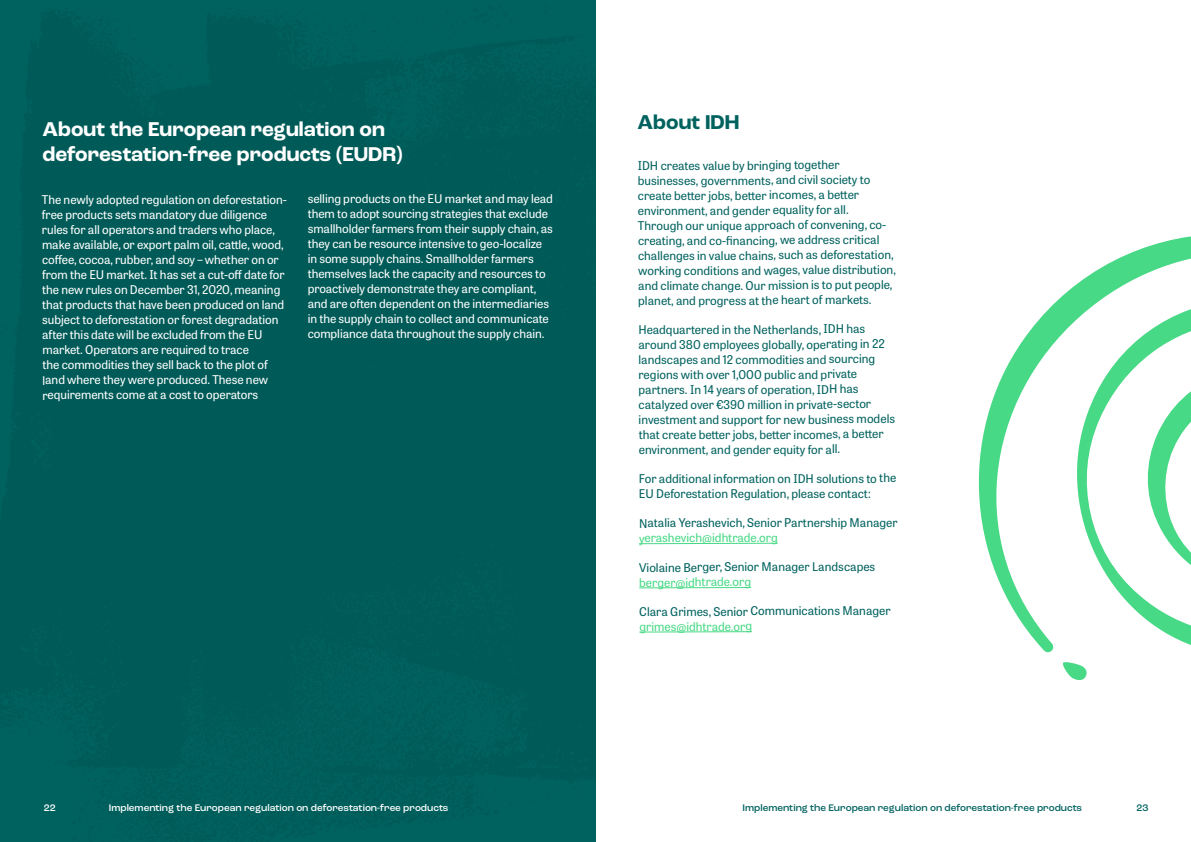
<style>
.page{position:relative;width:1191px;height:842px;background:#fff}
.page>*{position:absolute;margin:0;border:0;box-sizing:border-box;transform-origin:0 0}
.t1{font:700 21px/25.2px "Roc Grotesk";color:#fff}
.t2{font:700 21px "Roc Grotesk";letter-spacing:-.005em;color:#00625f}
.t3{font:12px/15px "Tablet Gothic";letter-spacing:-.005em;color:#00625f}
.t4{font:12px/15px "Tablet Gothic";letter-spacing:-.01em;color:#fff}
.t5{font:12px "Tablet Gothic";letter-spacing:-.005em;color:#47d985}
.t6{font:500 10px "Roc Grotesk";color:#fff}
.t7{font:500 10px "Roc Grotesk";color:#00625f}
</style>
<div class="page">
<div style="left:0;top:0;width:595px;height:842px;background:#005b58"></div>
<svg style="left:978px;top:236px;width:213px;height:445px"></svg>
<svg style="left:639px;top:543px;width:139px;height:1px"></svg>
<svg style="left:639px;top:587px;width:112px;height:1px"></svg>
<svg style="left:639px;top:631px;width:113px;height:2px"></svg>
<h1 class="t1" style="left:43px;top:117px;width:361px">About the European regulation on deforestation-free products (EUDR)</h1>
<p class="t4" style="left:308px;top:191px;width:247px">selling products on the EU market and may lead them to adopt sourcing strategies that exclude smallholder farmers from their supply chain, as they can be resource intensive to geo-localize in some supply chains. Smallholder farmers themselves lack the capacity and resources to proactively demonstrate they are compliant, and are often dependent on the intermediaries in the supply chain to collect and communicate compliance data throughout the supply chain.</p>
<p class="t4" style="left:42px;top:192px;width:246px">The newly adopted regulation on deforestation&shy;free products sets mandatory due diligence rules for all operators and traders who place, make available, or export palm oil, cattle, wood, coffee, cocoa, rubber, and soy – whether on or from the EU market. It has set a cut-off date for the new rules on December 31, 2020, meaning that products that have been produced on land subject to deforestation or forest degradation after this date will be excluded from the EU market. Operators are required to trace<br>the commodities they sell back to the plot of land where they were produced. These new requirements come at a cost to operators</p>
<h1 class="t2" style="left:637px;top:109px;width:104px">About IDH</h1>
<p class="t3" style="left:638px;top:157px;width:260px">IDH creates value by bringing together businesses, governments, and civil society to create better jobs, better incomes, a better environment, and gender equality for all.<br>Through our unique approach of convening, co&shy;creating, and co-financing, we address critical challenges in value chains, such as deforestation, working conditions and wages, value distribution, and climate change. Our mission is to put people, planet, and progress at the heart of markets.</p>
<p class="t3" style="left:638px;top:321px;width:258px">Headquartered in the Netherlands, IDH has around 380 employees globally, operating in 22 landscapes and 12 commodities and sourcing regions with over 1,000 public and private partners. In 14 years of operation, IDH has catalyzed over €390 million in private-sector investment and support for new business models that create better jobs, better incomes, a better environment, and gender equity for all.</p>
<p class="t3" style="left:639px;top:470px;width:259px">For additional information on IDH solutions to the<br>EU Deforestation Regulation, please contact:</p>
<p class="t3" style="left:639px;top:515px;width:260px">Natalia Yerashevich, Senior Partnership Manager</p>
<p class="t5" style="left:639px;top:530px;width:140px">yerashevich@idhtrade.org</p>
<p class="t3" style="left:639px;top:559px;width:238px">Violaine Berger, Senior Manager Landscapes</p>
<p class="t5" style="left:639px;top:574px;width:113px">berger@idhtrade.org</p>
<p class="t3" style="left:639px;top:603px;width:253px">Clara Grimes, Senior Communications Manager</p>
<p class="t5" style="left:639px;top:618px;width:114px">grimes@idhtrade.org</p>
<p class="t6" style="left:44px;top:801px;width:14px">22</p>
<p class="t6" style="left:109px;top:801px;width:341px">Implementing the European regulation on deforestation-free products</p>
<p class="t7" style="left:742px;top:802px;width:341px">Implementing the European regulation on deforestation-free products</p>
<p class="t7" style="left:1136px;top:801px;width:14px">23</p>
</div>
